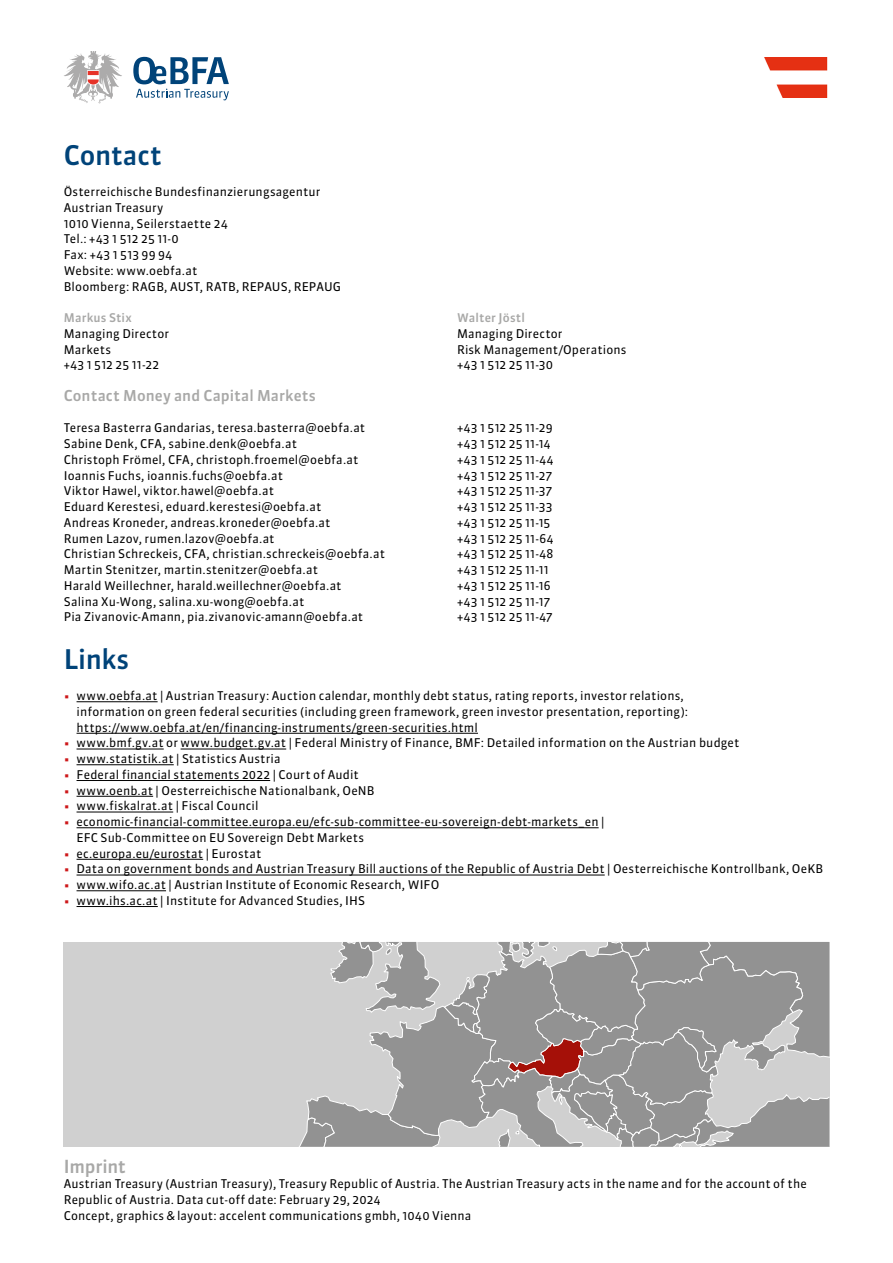
<style>
.page{position:relative;width:893px;height:1263px;background:#fff}
.page>*{position:absolute;margin:0;border:0;box-sizing:border-box;transform-origin:0 0}
.t1{font:500 27px "Sanuk";letter-spacing:-.01em;color:#004379}
.t2{font:500 18px "Sanuk";letter-spacing:-.015em;color:#a8a8a7}
.t3{font:500 15px "Sanuk";letter-spacing:.01em;color:#a8a8a7}
.t4{font:12px/15.8px "Sanuk";letter-spacing:.015em;color:#000}
.t5{font:500 12px "Sanuk";letter-spacing:.015em;color:#a8a8a7}
.s1{color:#cd1719}
</style>
<div class="page">
<img style="left:764px;top:57px;width:64px;height:41px">
<svg style="left:133px;top:57px;width:96px;height:43px"></svg>
<svg style="left:64px;top:51px;width:58px;height:53px"></svg>
<div style="left:64px;top:942px;width:765px;height:205px;background:#d0d0d0"></div>
<svg style="left:299px;top:942px;width:530px;height:205px"></svg>
<hr style="left:77px;top:701px;width:81px;height:1px;background:#000">
<hr style="left:77px;top:733px;width:401px;height:1px;background:#000">
<hr style="left:77px;top:749px;width:87px;height:1px;background:#000">
<hr style="left:181px;top:749px;width:105px;height:1px;background:#000">
<hr style="left:77px;top:764px;width:97px;height:1px;background:#000">
<hr style="left:77px;top:780px;width:193px;height:1px;background:#000">
<hr style="left:77px;top:796px;width:76px;height:1px;background:#000">
<hr style="left:77px;top:812px;width:96px;height:1px;background:#000">
<hr style="left:77px;top:827px;width:522px;height:1px;background:#000">
<hr style="left:77px;top:859px;width:126px;height:1px;background:#000">
<hr style="left:77px;top:875px;width:528px;height:1px;background:#000">
<hr style="left:77px;top:890px;width:89px;height:1px;background:#000">
<hr style="left:77px;top:906px;width:81px;height:1px;background:#000">
<h1 class="t1" style="left:64px;top:138px;width:100px">Contact</h1>
<p class="t4" style="left:64px;top:184px;width:279px">Österreichische Bundesfinanzierungsagentur<br>Austrian Treasury<br>1010 Vienna, Seilerstaette 24<br>Tel.: +43 1 512 25 11-0<br>Fax: +43 1 513 99 94<br>Website: www.oebfa.at<br>Bloomberg: RAGB, AUST, RATB, REPAUS, REPAUG</p>
<p class="t5" style="left:64px;top:310px;width:69px">Markus Stix</p>
<p class="t4" style="left:64px;top:326px;width:107px">Managing Director<br>Markets<br>+43 1 512 25 11-22</p>
<p class="t3" style="left:64px;top:386px;width:254px">Contact Money and Capital Markets</p>
<p class="t4" style="left:64px;top:420px;width:303px">Teresa Basterra Gandarias, teresa.basterra@oebfa.at</p>
<p class="t4" style="left:457px;top:420px;width:97px">+43 1 512 25 11-29</p>
<p class="t4" style="left:64px;top:436px;width:235px">Sabine Denk, CFA, sabine.denk@oebfa.at</p>
<p class="t4" style="left:457px;top:436px;width:95px">+43 1 512 25 11-14</p>
<p class="t4" style="left:64px;top:452px;width:296px">Christoph Frömel, CFA, christoph.froemel@oebfa.at</p>
<p class="t4" style="left:457px;top:452px;width:98px">+43 1 512 25 11-44</p>
<p class="t4" style="left:64px;top:467px;width:221px">Ioannis Fuchs, ioannis.fuchs@oebfa.at</p>
<p class="t4" style="left:457px;top:467px;width:96px">+43 1 512 25 11-27</p>
<p class="t4" style="left:64px;top:483px;width:212px">Viktor Hawel, viktor.hawel@oebfa.at</p>
<p class="t4" style="left:457px;top:483px;width:97px">+43 1 512 25 11-37</p>
<p class="t4" style="left:64px;top:499px;width:259px">Eduard Kerestesi, eduard.kerestesi@oebfa.at</p>
<p class="t4" style="left:457px;top:499px;width:97px">+43 1 512 25 11-33</p>
<p class="t4" style="left:64px;top:515px;width:268px">Andreas Kroneder, andreas.kroneder@oebfa.at</p>
<p class="t4" style="left:457px;top:515px;width:95px">+43 1 512 25 11-15</p>
<p class="t4" style="left:64px;top:530px;width:212px">Rumen Lazov, rumen.lazov@oebfa.at</p>
<p class="t4" style="left:457px;top:530px;width:98px">+43 1 512 25 11-64</p>
<p class="t4" style="left:64px;top:546px;width:323px">Christian Schreckeis, CFA, christian.schreckeis@oebfa.at</p>
<p class="t4" style="left:457px;top:546px;width:98px">+43 1 512 25 11-48</p>
<p class="t4" style="left:64px;top:562px;width:256px">Martin Stenitzer, martin.stenitzer@oebfa.at</p>
<p class="t4" style="left:457px;top:562px;width:93px">+43 1 512 25 11-11</p>
<p class="t4" style="left:64px;top:578px;width:279px">Harald Weillechner, harald.weillechner@oebfa.at</p>
<p class="t4" style="left:457px;top:578px;width:95px">+43 1 512 25 11-16</p>
<p class="t4" style="left:64px;top:593px;width:242px">Salina Xu-Wong, salina.xu-wong@oebfa.at</p>
<p class="t4" style="left:457px;top:593px;width:94px">+43 1 512 25 11-17</p>
<p class="t4" style="left:64px;top:609px;width:301px">Pia Zivanovic-Amann, pia.zivanovic-amann@oebfa.at</p>
<p class="t4" style="left:457px;top:609px;width:97px">+43 1 512 25 11-47</p>
<p class="t5" style="left:457px;top:310px;width:69px">Walter Jöstl</p>
<p class="t4" style="left:457px;top:326px;width:171px">Managing Director<br>Risk Management/Operations +43 1 512 25 11-30</p>
<h1 class="t1" style="left:64px;top:642px;width:67px">Links</h1>
<p class="t4" style="left:77px;top:688px;width:613px;text-indent:-13px"><span class="s1">•</span> www.oebfa.at | Austrian Treasury: Auction calendar, monthly debt status, rating reports, investor relations, information on green federal securities (including green framework, green investor presentation, reporting): https://www.oebfa.at/en/financing-instruments/green-securities.html</p>
<p class="t4" style="left:64px;top:735px;width:677px"><span class="s1">•</span> www.bmf.gv.at or www.budget.gv.at | Federal Ministry of Finance, BMF: Detailed information on the Austrian budget</p>
<p class="t4" style="left:64px;top:751px;width:218px"><span class="s1">•</span> www.statistik.at | Statistics Austria</p>
<p class="t4" style="left:64px;top:767px;width:297px"><span class="s1">•</span> Federal financial statements 2022 | Court of Audit</p>
<p class="t4" style="left:64px;top:782px;width:312px"><span class="s1">•</span> www.oenb.at | Oesterreichische Nationalbank, OeNB</p>
<p class="t4" style="left:64px;top:798px;width:196px"><span class="s1">•</span> www.fiskalrat.at | Fiscal Council</p>
<p class="t4" style="left:77px;top:814px;width:529px;text-indent:-13px"><span class="s1">•</span> economic-financial-committee.europa.eu/efc-sub-committee-eu-sovereign-debt-markets_en |<br>EFC Sub-Committee on EU Sovereign Debt Markets</p>
<p class="t4" style="left:64px;top:845px;width:199px"><span class="s1">•</span> ec.europa.eu/eurostat | Eurostat</p>
<p class="t4" style="left:64px;top:861px;width:761px"><span class="s1">•</span> Data on government bonds and Austrian Treasury Bill auctions of the Republic of Austria Debt | Oesterreichische Kontrollbank, OeKB</p>
<p class="t4" style="left:64px;top:877px;width:377px"><span class="s1">•</span> www.wifo.ac.at | Austrian Institute of Economic Research, WIFO</p>
<p class="t4" style="left:64px;top:893px;width:303px"><span class="s1">•</span> www.ihs.ac.at | Institute for Advanced Studies, IHS</p>
<h2 class="t2" style="left:64px;top:1155px;width:64px">Imprint</h2>
<p class="t4" style="left:64px;top:1176px;width:744px">Austrian Treasury (Austrian Treasury), Treasury Republic of Austria. The Austrian Treasury acts in the name and for the account of the<br>Republic of Austria. Data cut-off date: February 29, 2024<br>Concept, graphics &amp; layout: accelent communications gmbh, 1040 Vienna</p>
</div>
